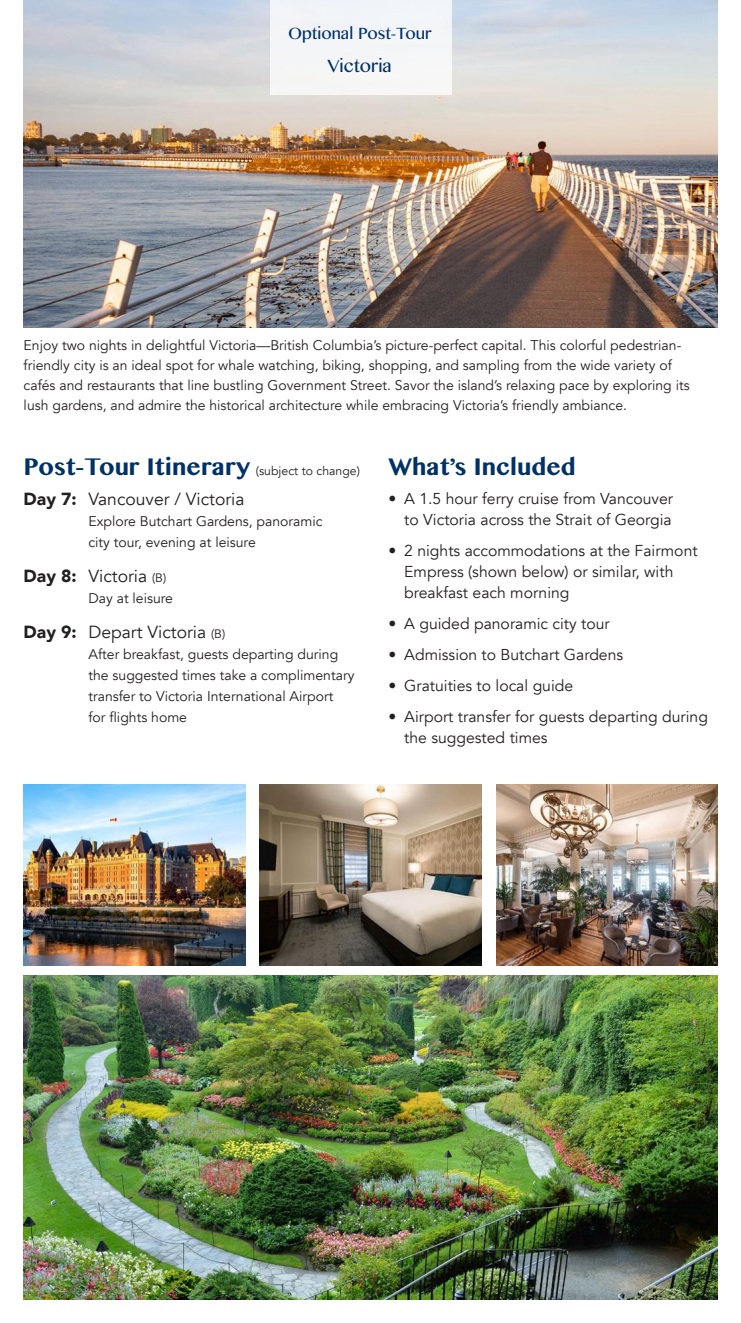
<style>
.page{position:relative;width:741px;height:1323px;background:#fff}
.page>*{position:absolute;margin:0;border:0;box-sizing:border-box;transform-origin:0 0}
.t1{font:700 28px "Khmer MN";color:#003167}
.t2{font:21px "Khmer MN";color:#003167}
.t3{font:19.25px "Khmer MN";color:#003167}
.t4{font:17.5px "Avenir";color:#241f1f}
.t5{font:15.75px/21px "Avenir";color:#241f1f}
.t6{font:14px/21px "Avenir";color:#241f1f}
.t7{font:12.25px "Avenir";color:#241f1f}
.s1{font-weight:900}
.s2{font-size:12.25px}
</style>
<div class="page">
<img style="left:24px;top:975px;width:693px;height:324px">
<img style="left:24px;top:784px;width:221px;height:181px">
<img style="left:259px;top:784px;width:222px;height:181px">
<img style="left:496px;top:784px;width:221px;height:181px">
<img style="left:24px;top:0;width:693px;height:328px">
<div style="left:270px;top:0;width:181px;height:94px;background:#f4f5f7"></div>
<h3 class="t3" style="left:288px;top:21px;width:145px">Optional Post-Tour</h3>
<h2 class="t2" style="left:327px;top:53px;width:66px">Victoria</h2>
<p class="t6" style="left:24px;top:336px;width:667px;line-height:19.8px">Enjoy two nights in delightful Victoria—British Columbia’s picture-perfect capital. This colorful pedestrian&shy;friendly city is an ideal spot for whale watching, biking, shopping, and sampling from the wide variety of cafés and restaurants that line bustling Government Street. Savor the island’s relaxing pace by exploring its lush gardens, and admire the historical architecture while embracing Victoria’s friendly ambiance.</p>
<h1 class="t1" style="left:24px;top:449px;width:228px">Post-Tour Itinerary</h1>
<p class="t7" style="left:256px;top:463px;width:105px">(subject to change)</p>
<p class="t4" style="left:24px;top:488px;width:222px"><span class="s1">Day 7:</span> Vancouver / Victoria</p>
<p class="t6" style="left:88px;top:511px;width:235px">Explore Butchart Gardens, panoramic city tour, evening at leisure</p>
<p class="t4" style="left:24px;top:565px;width:144px"><span class="s1">Day 8:</span> Victoria <span class="s2">(B)</span></p>
<p class="t6" style="left:88px;top:588px;width:86px">Day at leisure</p>
<p class="t4" style="left:24px;top:621px;width:203px"><span class="s1">Day 9:</span> Depart Victoria <span class="s2">(B)</span></p>
<p class="t6" style="left:88px;top:644px;width:267px">After breakfast, guests departing during the suggested times take a complimentary transfer to Victoria International Airport<br>for flights home</p>
<h1 class="t1" style="left:388px;top:449px;width:189px">What’s Included</h1>
<p class="t5" style="left:388px;top:488px;width:286px;text-align:right">• A 1.5 hour ferry cruise from Vancouver to Victoria across the Strait of Georgia</p>
<p class="t5" style="left:404px;top:540px;width:295px;text-indent:-16px">• 2 nights accommodations at the Fairmont<br>Empress (shown below) or similar, with breakfast each morning</p>
<p class="t5" style="left:388px;top:613px;width:223px">• A guided panoramic city tour</p>
<p class="t5" style="left:388px;top:644px;width:236px">• Admission to Butchart Gardens</p>
<p class="t5" style="left:388px;top:675px;width:186px">• Gratuities to local guide</p>
<p class="t5" style="left:404px;top:707px;width:305px;text-indent:-16px">• Airport transfer for guests departing during the suggested times</p>
</div>
